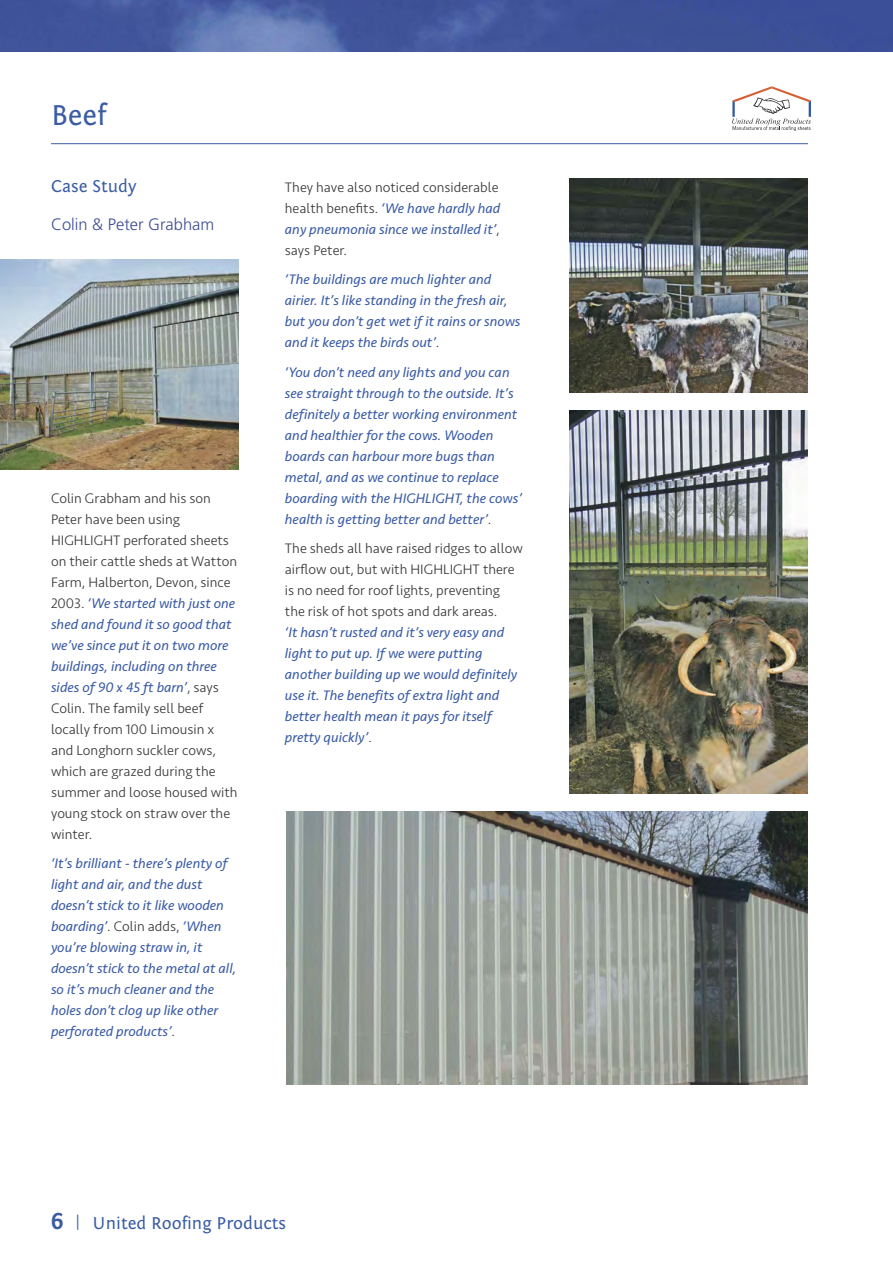
<style>
.page{position:relative;width:893px;height:1263px;background:#fff}
.page>*{position:absolute;margin:0;border:0;box-sizing:border-box;transform-origin:0 0}
.t1{font:30px "Fontin Sans CR";color:#3b5ca5}
.t2{font:18px "Fontin Sans CR";color:#3b5ca5}
.t3{font:300 16.5px "Frutiger";color:#3d4c95}
.t4{font:italic 14.25px/21px "Seravek";color:#3b5ca5}
.t5{font:300 14.25px/21px "Seravek";color:#39383a}
.s1{font-weight:400;font-style:italic;color:#3b5ca5}
.s2{font-weight:300;font-style:normal;color:#39383a}
.s3{font-weight:700;font-size:24px}
</style>
<div class="page">
<img style="left:0;top:0;width:893px;height:51px">
<hr style="left:51px;top:143px;width:757px;height:1px;background:#3b5ca5">
<svg style="left:732px;top:86px;width:79px;height:45px"></svg>
<img style="left:0;top:259px;width:238px;height:210px">
<img style="left:570px;top:179px;width:238px;height:213px">
<img style="left:286px;top:811px;width:522px;height:273px">
<img style="left:570px;top:410px;width:238px;height:384px">
<h1 class="t1" style="left:51px;top:104px;width:58px">Beef</h1>
<p class="t2" style="left:51px;top:180px;width:87px">Case Study</p>
<p class="t3" style="left:51px;top:215px;width:165px">Colin &amp; Peter Grabham</p>
<p class="t5" style="left:51px;top:489px;width:188px">Colin Grabham and his son<br>Peter have been using<br>HIGHLIGHT perforated sheets on their cattle sheds at Watton<br>Farm, Halberton, Devon, since<br>2003. <span class="s1">‘We started with just one shed and found it so good that we’ve since put it on two more buildings, including on three sides of 90 x 45 ft barn’</span>, says<br>Colin. The family sell beef locally from 100 Limousin x and Longhorn suckler cows, which are grazed during the summer and loose housed with young stock on straw over the winter.</p>
<p class="t4" style="left:51px;top:854px;width:187px">‘It’s brilliant - there’s plenty of light and air, and the dust doesn’t stick to it like wooden boarding’<span class="s2">. Colin adds,</span> ‘When you’re blowing straw in, it doesn’t stick to the metal at all, so it’s much cleaner and the holes don’t clog up like other perforated products’<span class="s2">.</span></p>
<p class="t5" style="left:285px;top:178px;width:217px">They have also noticed considerable health benefits. <span class="s1">‘We have hardly had any pneumonia since we installed it’</span>, says Peter.</p>
<p class="t4" style="left:285px;top:270px;width:237px">‘The buildings are much lighter and airier. It’s like standing in the fresh air, but you don’t get wet if it rains or snows and it keeps the birds out’<span class="s2">.</span></p>
<p class="t4" style="left:285px;top:363px;width:238px">‘You don’t need any lights and you can see straight through to the outside. It’s definitely a better working environment and healthier for the cows. Wooden boards can harbour more bugs than metal, and as we continue to replace boarding with the HIGHLIGHT, the cows’ health is getting better and better’<span class="s2">.</span></p>
<p class="t5" style="left:285px;top:539px;width:239px">The sheds all have raised ridges to allow airflow out, but with HIGHLIGHT there is no need for roof lights, preventing the risk of hot spots and dark areas.</p>
<p class="t4" style="left:285px;top:623px;width:234px">‘It hasn’t rusted and it’s very easy and light to put up. If we were putting another building up we would definitely use it. The benefits of extra light and better health mean it pays for itself pretty quickly’<span class="s2">.</span></p>
<p class="t2" style="left:51px;top:1216px;width:237px"><span class="s3">6</span> <sup>|</sup> United Roofing Products</p>
</div>
